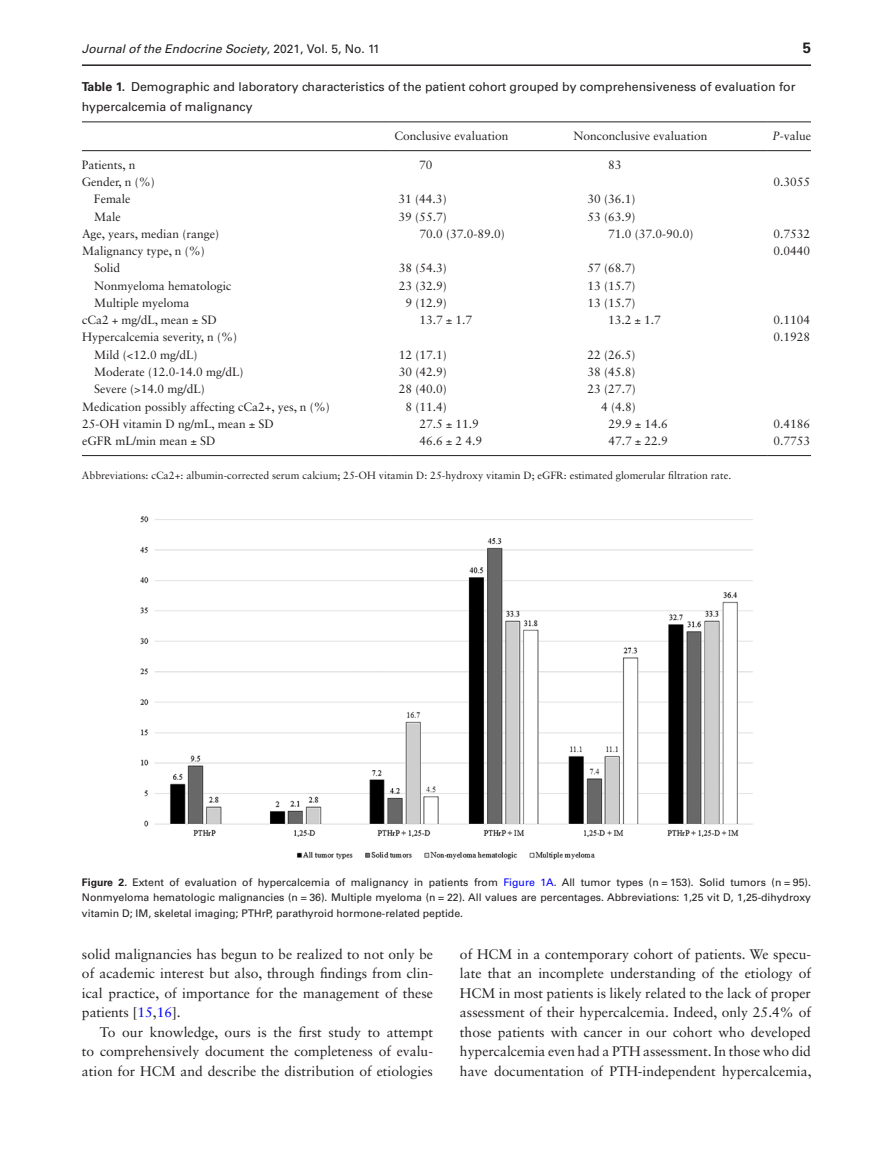
<style>
.page{position:relative;width:893px;height:1174px;background:#fff}
.page>*{position:absolute;margin:0;border:0;box-sizing:border-box;transform-origin:0 0}
.t1{font:700 15px "Univers LT Std";color:#231f20}
.t2{font:13.8px/19.5px "Sabon LT Std";color:#231f20;text-align:justify}
.t3{font:12.3px/19.5px "Univers LT Std";color:#231f20}
.t4{font:12px "Sabon LT Std";color:#231f20}
.t5{font:italic 12px "Univers LT Std";color:#231f20}
.t6{font:10.5px/15.3px "Univers LT Std";color:#231f20;text-align:justify}
.t7{font:10.5px "Sabon LT Std";color:#231f20}
.s1{font-style:normal}
.s2{font-weight:700}
.s3{font-style:italic}
.s4{color:#00f}
</style>
<div class="page">
<hr style="left:82px;top:64px;width:729px;height:2px;background:#231f20">
<hr style="left:82px;top:122px;width:308px;height:1px;background:#231f20">
<hr style="left:390px;top:122px;width:179px;height:1px;background:#231f20">
<hr style="left:569px;top:122px;width:199px;height:1px;background:#231f20">
<hr style="left:768px;top:122px;width:43px;height:1px;background:#231f20">
<hr style="left:82px;top:150px;width:308px;height:1px;background:#231f20">
<hr style="left:390px;top:150px;width:179px;height:1px;background:#231f20">
<hr style="left:569px;top:150px;width:199px;height:1px;background:#231f20">
<hr style="left:768px;top:150px;width:43px;height:1px;background:#231f20">
<hr style="left:82px;top:455px;width:308px;height:1px;background:#231f20">
<hr style="left:390px;top:455px;width:179px;height:1px;background:#231f20">
<hr style="left:569px;top:455px;width:199px;height:1px;background:#231f20">
<hr style="left:768px;top:455px;width:43px;height:1px;background:#231f20">
<img style="left:140px;top:516px;width:613px;height:343px">
<p class="t5" style="left:82px;top:42px;width:299px">Journal of the Endocrine Society<span class="s1">, 2021, Vol. 5, No. 11</span></p>
<p class="t1" style="left:803px;top:39px;width:10px">5</p>
<p class="t3" style="left:82px;top:77px;width:715px"><span class="s2">Table 1.</span> Demographic and laboratory characteristics of the patient cohort grouped by comprehensiveness of evaluation for hypercalcemia of malignancy</p>
<p class="t4" style="left:395px;top:129px;width:116px">Conclusive evaluation</p>
<p class="t4" style="left:573px;top:129px;width:136px">Nonconclusive evaluation</p>
<p class="t4" style="left:772px;top:129px;width:40px"><span class="s3">P</span>-value</p>
<p class="t4" style="left:82px;top:158px;width:55px">Patients, n</p>
<p class="t4" style="left:419px;top:158px;width:15px">70</p>
<p class="t4" style="left:608px;top:158px;width:15px">83</p>
<p class="t4" style="left:82px;top:175px;width:74px">Gender, n (%)</p>
<p class="t4" style="left:773px;top:175px;width:38px">0.3055</p>
<p class="t4" style="left:94px;top:192px;width:38px">Female</p>
<p class="t4" style="left:399px;top:192px;width:50px">31 (44.3)</p>
<p class="t4" style="left:587px;top:192px;width:50px">30 (36.1)</p>
<p class="t4" style="left:94px;top:209px;width:28px">Male</p>
<p class="t4" style="left:399px;top:209px;width:50px">39 (55.7)</p>
<p class="t4" style="left:587px;top:209px;width:50px">53 (63.9)</p>
<p class="t4" style="left:82px;top:227px;width:139px">Age, years, median (range)</p>
<p class="t4" style="left:419px;top:227px;width:87px">70.0 (37.0-89.0)</p>
<p class="t4" style="left:608px;top:227px;width:87px">71.0 (37.0-90.0)</p>
<p class="t4" style="left:773px;top:227px;width:38px">0.7532</p>
<p class="t4" style="left:82px;top:244px;width:124px">Malignancy type, n (%)</p>
<p class="t4" style="left:773px;top:244px;width:38px">0.0440</p>
<p class="t4" style="left:94px;top:261px;width:28px">Solid</p>
<p class="t4" style="left:399px;top:261px;width:50px">38 (54.3)</p>
<p class="t4" style="left:588px;top:261px;width:50px">57 (68.7)</p>
<p class="t4" style="left:94px;top:278px;width:139px">Nonmyeloma hematologic</p>
<p class="t4" style="left:399px;top:278px;width:50px">23 (32.9)</p>
<p class="t4" style="left:588px;top:278px;width:50px">13 (15.7)</p>
<p class="t4" style="left:94px;top:296px;width:97px">Multiple myeloma</p>
<p class="t4" style="left:405px;top:296px;width:43px">9 (12.9)</p>
<p class="t4" style="left:588px;top:296px;width:50px">13 (15.7)</p>
<p class="t4" style="left:82px;top:313px;width:136px">cCa2 + mg/dL, mean ± SD</p>
<p class="t4" style="left:419px;top:313px;width:54px">13.7 ± 1.7</p>
<p class="t4" style="left:608px;top:313px;width:54px">13.2 ± 1.7</p>
<p class="t4" style="left:773px;top:313px;width:38px">0.1104</p>
<p class="t4" style="left:82px;top:330px;width:157px">Hypercalcemia severity, n (%)</p>
<p class="t4" style="left:773px;top:330px;width:38px">0.1928</p>
<p class="t4" style="left:94px;top:347px;width:105px">Mild (&lt;12.0 mg/dL)</p>
<p class="t4" style="left:399px;top:347px;width:50px">12 (17.1)</p>
<p class="t4" style="left:588px;top:347px;width:50px">22 (26.5)</p>
<p class="t4" style="left:94px;top:365px;width:151px">Moderate (12.0-14.0 mg/dL)</p>
<p class="t4" style="left:399px;top:365px;width:50px">30 (42.9)</p>
<p class="t4" style="left:588px;top:365px;width:50px">38 (45.8)</p>
<p class="t4" style="left:94px;top:382px;width:112px">Severe (&gt;14.0 mg/dL)</p>
<p class="t4" style="left:399px;top:382px;width:50px">28 (40.0)</p>
<p class="t4" style="left:588px;top:382px;width:50px">23 (27.7)</p>
<p class="t4" style="left:82px;top:399px;width:249px">Medication possibly affecting cCa2+, yes, n (%)</p>
<p class="t4" style="left:405px;top:399px;width:43px">8 (11.4)</p>
<p class="t4" style="left:601px;top:399px;width:36px">4 (4.8)</p>
<p class="t4" style="left:82px;top:416px;width:193px">25-OH vitamin D ng/mL, mean ± SD</p>
<p class="t4" style="left:419px;top:416px;width:61px">27.5 ± 11.9</p>
<p class="t4" style="left:608px;top:416px;width:61px">29.9 ± 14.6</p>
<p class="t4" style="left:773px;top:416px;width:38px">0.4186</p>
<p class="t4" style="left:82px;top:434px;width:135px">eGFR mL/min mean ± SD</p>
<p class="t4" style="left:419px;top:434px;width:64px">46.6 ± 2 4.9</p>
<p class="t4" style="left:608px;top:434px;width:61px">47.7 ± 22.9</p>
<p class="t4" style="left:773px;top:434px;width:38px">0.7753</p>
<p class="t7" style="left:82px;top:469px;width:651px">Abbreviations: cCa2+: albumin-corrected serum calcium; 25-OH vitamin D: 25-hydroxy vitamin D; eGFR: estimated glomerular filtration rate.</p>
<p class="t6" style="left:82px;top:874px;width:731px"><span class="s2">Figure 2.</span> Extent of evaluation of hypercalcemia of malignancy in patients from <span class="s4">Figure 1A</span>. All tumor types (n = 153). Solid tumors (n = 95).<br>Nonmyeloma hematologic malignancies (n = 36). Multiple myeloma (n = 22). All values are percentages. Abbreviations: 1,25 vit D, 1,25-dihydroxy vitamin D; IM, skeletal imaging; PTHrP, parathyroid hormone-related peptide.</p>
<p class="t2" style="left:82px;top:943px;width:353px">solid malignancies has begun to be realized to not only be of academic interest but also, through findings from clin&shy;ical practice, of importance for the management of these patients [<span class="s4">15</span>,<span class="s4">16</span>].</p>
<p class="t2" style="left:82px;top:1021px;width:353px;text-indent:18px">To our knowledge, ours is the first study to attempt to comprehensively document the completeness of evalu&shy;ation for HCM and describe the distribution of etiologies</p>
<p class="t2" style="left:460px;top:943px;width:353px">of HCM in a contemporary cohort of patients. We specu&shy;late that an incomplete understanding of the etiology of HCM in most patients is likely related to the lack of proper assessment of their hypercalcemia. Indeed, only 25.4% of those patients with cancer in our cohort who developed hypercalcemia even had a PTH assessment. In those who did have documentation of PTH-independent hypercalcemia,</p>
</div>
